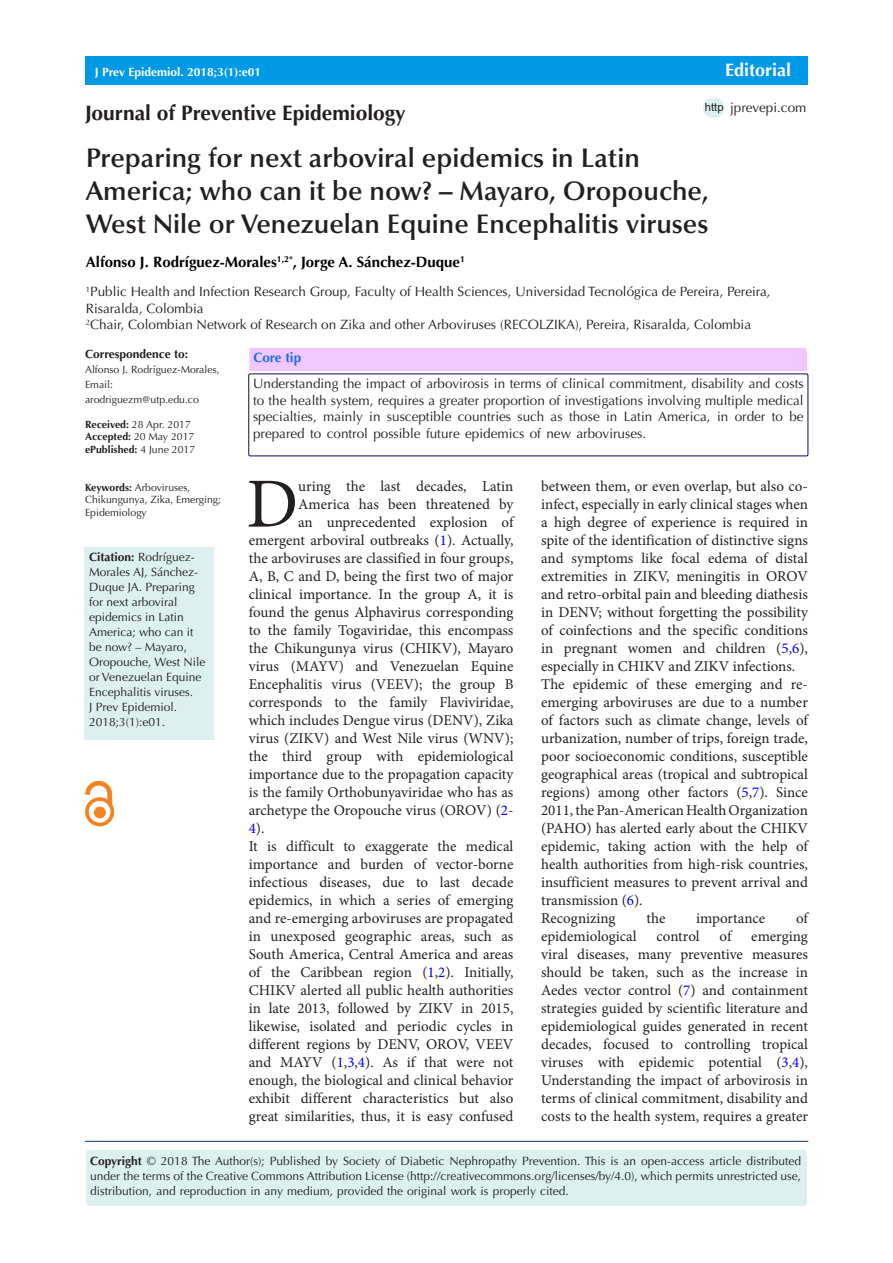
<style>
.page{position:relative;width:893px;height:1263px;background:#fff}
.page>*{position:absolute;margin:0;border:0;box-sizing:border-box;transform-origin:0 0}
.t1{font:70.35px "Minion Pro";color:#231f20}
.t2{font:600 27px/33px "Optima LT Std";color:#231f20}
.t3{font:700 21px "Optima LT Std";color:#231f20}
.t4{font:700 18px "Optima LT Std";color:#fff}
.t5{font:15px/18px "Minion Pro";color:#231f20;text-align:justify}
.t6{font:700 15px "Optima LT Std";color:#000}
.t7{font:13.5px/16.5px "Optima LT Std";color:#231f20}
.t8{font:700 13.5px "Optima LT Std";color:#196ce8}
.t9{font:12px/15px "Optima LT Std";color:#231f20;text-align:justify}
.t10{font:700 12px "Optima LT Std";color:#fff}
.t11{font:700 12px "Optima LT Std";color:#231f20}
.t12{font:11.25px "Arial";color:#231f20}
.t13{font:10.5px/15px "Optima LT Std";color:#231f20}
.t14{font:700 10.5px "Optima LT Std";color:#231f20}
.s1{font-weight:700}
.s2{font-weight:400}
.s3{color:#00f}
</style>
<div class="page">
<hr style="left:85px;top:1141px;width:723px;height:1px;background:#053278">
<div style="left:85px;top:1149px;width:723px;height:57px;background:#dcf0f0;border-radius:4px"></div>
<div style="left:84px;top:1148px;width:724px;height:59px;border:2px solid #fff;border-radius:4px"></div>
<div style="left:85px;top:56px;width:723px;height:29px;background:#0099e5"></div>
<div style="left:703px;top:97px;width:22px;height:21px;background:#dcf0f0;border-radius:50%"></div>
<div style="left:249px;top:374px;width:559px;height:82px;border:1px solid #190066"></div>
<svg style="left:249px;top:347px;width:559px;height:25px;background:#f1cbfd"></svg>
<div style="left:94px;top:807px;width:11px;height:11px;background:#f58220;border-radius:50%"></div>
<div style="left:94px;top:807px;width:11px;height:11px;border:1px solid #f58220;border-radius:50%"></div>
<div style="left:85px;top:797px;width:29px;height:29px;border:4px solid #f58220;border-radius:50%"></div>
<svg style="left:86px;top:781px;width:26px;height:24px"></svg>
<div style="left:85px;top:547px;width:129px;height:193px;background:#dcf0f0"></div>
<p class="t10" style="left:95px;top:65px;width:168px">J Prev Epidemiol. 2018;3(1):e01</p>
<p class="t4" style="left:725px;top:59px;width:68px">Editorial</p>
<p class="t3" style="left:85px;top:100px;width:322px">Journal of Preventive Epidemiology</p>
<p class="t12" style="left:705px;top:99px;width:20px">http</p>
<p class="t7" style="left:730px;top:100px;width:78px">jprevepi.com</p>
<p class="t2" style="left:86px;top:142px;width:625px">Preparing for next arboviral epidemics in Latin<br>America; who can it be now? – Mayaro, Oropouche,<br>West Nile or Venezuelan Equine Encephalitis viruses</p>
<p class="t6" style="left:86px;top:253px;width:380px">Alfonso J. Rodríguez-Morales<sup>1,2*</sup>, Jorge A. Sánchez-Duque<sup>1</sup></p>
<p class="t7" style="left:86px;top:283px;width:686px"><sup>1</sup>Public Health and Infection Research Group, Faculty of Health Sciences, Universidad Tecnológica de Pereira, Pereira,<br>Risaralda, Colombia</p>
<p class="t7" style="left:86px;top:316px;width:667px"><sup>2</sup>Chair, Colombian Network of Research on Zika and other Arboviruses (RECOLZIKA), Pereira, Risaralda, Colombia</p>
<p class="t11" style="left:85px;top:346px;width:105px">Correspondence to:</p>
<p class="t13" style="left:85px;top:362px;width:136px">Alfonso J. Rodríguez-Morales,<br>Email: arodriguezm@utp.edu.co</p>
<p class="t13" style="left:85px;top:417px;width:107px"><span class="s1">Received:</span> 28 Apr. 2017</p>
<p class="t14" style="left:85px;top:431px;width:111px">Accepted: <span class="s2">20 May 2017</span></p>
<p class="t14" style="left:85px;top:443px;width:112px">ePublished: <span class="s2">4 June 2017</span></p>
<p class="t13" style="left:85px;top:481px;width:138px;line-height:12.6px"><span class="s1">Keywords:</span> Arboviruses,<br>Chikungunya, Zika, Emerging;</p>
<p class="t13" style="left:85px;top:505px;width:63px">Epidemiology</p>
<p class="t8" style="left:253px;top:349px;width:49px">Core tip</p>
<p class="t7" style="left:253px;top:375px;width:552px;text-align:justify">Understanding the impact of arbovirosis in terms of clinical commitment, disability and costs to the health system, requires a greater proportion of investigations involving multiple medical specialties, mainly in susceptible countries such as those in Latin America, in order to be prepared to control possible future epidemics of new arboviruses.</p>
<p class="t1" style="left:246px;top:457px;width:53px">D</p>
<p class="t5" style="left:298px;top:477px;width:217px">uring the last decades, Latin</p>
<p class="t5" style="left:541px;top:477px;width:268px">between them, or even overlap, but also co&shy;infect, especially in early clinical stages when a high degree of experience is required in spite of the identification of distinctive signs and symptoms like focal edema of distal extremities in ZIKV, meningitis in OROV and retro-orbital pain and bleeding diathesis in DENV; without forgetting the possibility of coinfections and the specific conditions in pregnant women and children (<span class="s3">5</span>,<span class="s3">6</span>), especially in CHIKV and ZIKV infections.</p>
<p class="t5" style="left:541px;top:675px;width:268px">The epidemic of these emerging and re&shy;emerging arboviruses are due to a number of factors such as climate change, levels of urbanization, number of trips, foreign trade, poor socioeconomic conditions, susceptible geographical areas (tropical and subtropical regions) among other factors (<span class="s3">5</span>,<span class="s3">7</span>). Since 2011, the Pan-American Health Organization (PAHO) has alerted early about the CHIKV epidemic, taking action with the help of health authorities from high-risk countries, insufficient measures to prevent arrival and transmission (<span class="s3">6</span>).</p>
<p class="t5" style="left:541px;top:909px;width:76px">Recognizing</p>
<p class="t5" style="left:646px;top:909px;width:20px">the</p>
<p class="t5" style="left:696px;top:909px;width:71px">importance</p>
<p class="t5" style="left:796px;top:909px;width:13px">of</p>
<p class="t5" style="left:541px;top:927px;width:97px">epidemiological</p>
<p class="t5" style="left:657px;top:927px;width:45px">control</p>
<p class="t5" style="left:719px;top:927px;width:13px">of</p>
<p class="t5" style="left:298px;top:495px;width:217px">America has been threatened by</p>
<p class="t5" style="left:298px;top:513px;width:217px">an unprecedented explosion of</p>
<p class="t5" style="left:249px;top:531px;width:266px">emergent arboviral outbreaks (<span class="s3">1</span>). Actually,</p>
<p class="t5" style="left:249px;top:549px;width:266px">the arboviruses are classified in four groups,</p>
<p class="t5" style="left:249px;top:567px;width:266px">A, B, C and D, being the first two of major</p>
<p class="t5" style="left:249px;top:585px;width:266px">clinical importance. In the group A, it is</p>
<p class="t5" style="left:249px;top:603px;width:266px">found the genus Alphavirus corresponding</p>
<p class="t5" style="left:249px;top:621px;width:266px">to the family Togaviridae, this encompass</p>
<p class="t5" style="left:249px;top:639px;width:266px">the Chikungunya virus (CHIKV), Mayaro</p>
<p class="t5" style="left:249px;top:657px;width:266px">virus (MAYV) and Venezuelan Equine</p>
<p class="t5" style="left:249px;top:675px;width:266px">Encephalitis virus (VEEV); the group B</p>
<p class="t5" style="left:249px;top:693px;width:266px">corresponds to the family Flaviviridae,</p>
<p class="t5" style="left:249px;top:711px;width:266px">which includes Dengue virus (DENV), Zika</p>
<p class="t5" style="left:249px;top:729px;width:266px">virus (ZIKV) and West Nile virus (WNV);</p>
<p class="t5" style="left:249px;top:747px;width:266px">the third group with epidemiological</p>
<p class="t5" style="left:249px;top:765px;width:266px">importance due to the propagation capacity</p>
<p class="t5" style="left:249px;top:783px;width:266px">is the family Orthobunyaviridae who has as</p>
<p class="t5" style="left:249px;top:801px;width:266px">archetype the Oropouche virus (OROV) (<span class="s3">2</span>-</p>
<p class="t5" style="left:249px;top:819px;width:17px"><span class="s3">4</span>).</p>
<p class="t5" style="left:249px;top:837px;width:266px">It is difficult to exaggerate the medical importance and burden of vector-borne infectious diseases, due to last decade epidemics, in which a series of emerging and re-emerging arboviruses are propagated in unexposed geographic areas, such as South America, Central America and areas of the Caribbean region (<span class="s3">1</span>,<span class="s3">2</span>). Initially, CHIKV alerted all public health authorities in late 2013, followed by ZIKV in 2015, likewise, isolated and periodic cycles in different regions by DENV, OROV, VEEV and MAYV (<span class="s3">1</span>,<span class="s3">3</span>,<span class="s3">4</span>). As if that were not enough, the biological and clinical behavior exhibit different characteristics but also great similarities, thus, it is easy confused</p>
<p class="t9" style="left:89px;top:550px;width:118px;text-align:left"><span class="s1">Citation:</span> Rodríguez-<br>Morales AJ, Sánchez-<br>Duque JA. Preparing for next arboviral epidemics in Latin<br>America; who can it be now? – Mayaro,<br>Oropouche, West Nile or Venezuelan Equine<br>Encephalitis viruses.<br>J Prev Epidemiol.<br>2018;3(1):e01.</p>
<p class="t5" style="left:541px;top:927px;width:268px;text-indent:210px">emerging viral diseases, many preventive measures should be taken, such as the increase in Aedes vector control (<span class="s3">7</span>) and containment strategies guided by scientific literature and epidemiological guides generated in recent decades, focused to controlling tropical viruses with epidemic potential (<span class="s3">3</span>,<span class="s3">4</span>), Understanding the impact of arbovirosis in terms of clinical commitment, disability and costs to the health system, requires a greater</p>
<p class="t9" style="left:90px;top:1153px;width:713px"><span class="s1">Copyright</span> © 2018 The Author(s); Published by Society of Diabetic Nephropathy Prevention. This is an open-access article distributed under the terms of the Creative Commons Attribution License (http://creativecommons.org/licenses/by/4.0), which permits unrestricted use, distribution, and reproduction in any medium, provided the original work is properly cited.</p>
</div>
